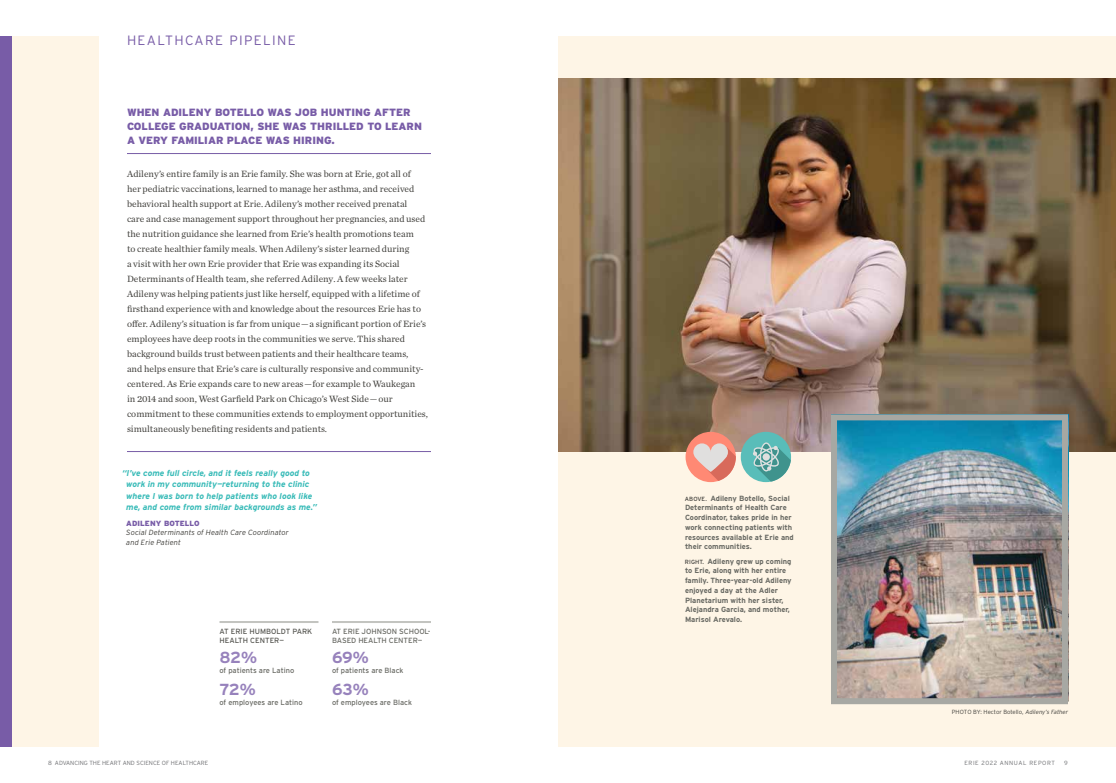
<style>
.page{position:relative;width:1116px;height:783px;background:#fff}
.page>*{position:absolute;margin:0;border:0;box-sizing:border-box;transform-origin:0 0}
.t1{font:700 16px "Interstate";letter-spacing:-.035em;color:#9782bc}
.t2{font:300 13.5px "Interstate";letter-spacing:.1em;color:#785ca7}
.t3{font:900 10.5px/14px "Interstate";color:#785ca7}
.t4{font:9.5px/15px "Chronicle Text G1";color:#403f3b}
.t5{font:italic 700 8.5px/11.5px "Interstate";color:#39bbb8}
.t6{font:700 7.5px/9.8px "Interstate";color:#696a64}
.t7{font:7.5px/9px "Interstate";letter-spacing:-.005em;color:#696a64}
.t8{font:italic 300 7.5px/9.5px "Interstate";letter-spacing:.01em;color:#403f3b}
.t9{font:7.5px/9px "Interstate";color:#565651}
.t10{font:900 7.5px "Interstate";letter-spacing:.01em;color:#785ca7}
.t11{font:300 6px "Interstate";color:#6d6e71}
.t12{font:300 6px "Interstate";color:#403f3b}
.t13{font:300 6px "Interstate";letter-spacing:.1em;color:#6d6e71}
.s1{font-weight:400;font-size:6px;color:#403f3b}
.s2{font-style:italic}
</style>
<div class="page">
<div style="left:558px;top:36px;width:558px;height:711px;background:#fef5e6"></div>
<img style="left:558px;top:78px;width:558px;height:374px">
<div style="left:0;top:36px;width:99px;height:711px;background:#fef5e6"></div>
<div style="left:0;top:36px;width:12px;height:711px;background:#785ca7"></div>
<div style="left:741px;top:432px;width:50px;height:50px;background:#59bdb9;border-radius:50%"></div>
<svg style="left:753px;top:442px;width:38px;height:40px"></svg>
<div style="left:686px;top:432px;width:50px;height:50px;background:#ff8974;border-radius:50%"></div>
<svg style="left:693px;top:443px;width:43px;height:38px"></svg>
<img style="left:838px;top:421px;width:223px;height:276px">
<div style="left:831px;top:414px;width:237px;height:290px;border:6px solid #a7a8a3"></div>
<hr style="left:127px;top:153px;width:304px;height:1px;background:#785ca7">
<hr style="left:127px;top:451px;width:304px;height:1px;background:#785ca7">
<hr style="left:220px;top:621px;width:98px;height:2px;background:#c3c4c0">
<hr style="left:332px;top:621px;width:99px;height:2px;background:#c3c4c0">
<h2 class="t2" style="left:127px;top:33px;width:170px">HEALTHCARE PIPELINE</h2>
<p class="t3" style="left:127px;top:106px;width:297px">WHEN ADILENY BOTELLO WAS JOB HUNTING AFTER<br>COLLEGE GRADUATION, SHE WAS THRILLED TO LEARN<br>A VERY FAMILIAR PLACE WAS HIRING.</p>
<p class="t4" style="left:127px;top:166px;width:302px">Adileny’s entire family is an Erie family. She was born at Erie, got all of<br>her pediatric vaccinations, learned to manage her asthma, and received behavioral health support at Erie. Adileny’s mother received prenatal<br>care and case management support throughout her pregnancies, and used the nutrition guidance she learned from Erie’s health promotions team<br>to create healthier family meals. When Adileny’s sister learned during<br>a visit with her own Erie provider that Erie was expanding its Social Determinants of Health team, she referred Adileny. A few weeks later Adileny was helping patients just like herself, equipped with a lifetime of firsthand experience with and knowledge about the resources Erie has to offer. Adileny’s situation is far from unique—a significant portion of Erie’s employees have deep roots in the communities we serve. This shared background builds trust between patients and their healthcare teams,<br>and helps ensure that Erie’s care is culturally responsive and community&shy;centered. As Erie expands care to new areas—for example to Waukegan<br>in 2014 and soon, West Garfield Park on Chicago’s West Side—our commitment to these communities extends to employment opportunities, simultaneously benefiting residents and patients.</p>
<p class="t5" style="left:126px;top:467px;width:192px;text-indent:-4px">“I’ve come full circle, and it feels really good to work in my community—returning to the clinic where I was born to help patients who look like me, and come from similar backgrounds as me.”</p>
<p class="t10" style="left:126px;top:519px;width:75px">ADILENY BOTELLO</p>
<p class="t8" style="left:126px;top:528px;width:164px">Social Determinants of Health Care Coordinator and Erie Patient</p>
<p class="t9" style="left:220px;top:627px;width:94px">AT ERIE HUMBOLDT PARK<br>HEALTH CENTER—</p>
<h1 class="t1" style="left:220px;top:648px;width:39px">82%</h1>
<p class="t7" style="left:220px;top:666px;width:76px">of patients are Latino</p>
<h1 class="t1" style="left:220px;top:680px;width:38px">72%</h1>
<p class="t7" style="left:220px;top:698px;width:85px">of employees are Latino</p>
<p class="t7" style="left:332px;top:627px;width:100px">AT ERIE JOHNSON SCHOOL-<br>BASED HEALTH CENTER—</p>
<h1 class="t1" style="left:332px;top:648px;width:38px">69%</h1>
<p class="t7" style="left:332px;top:666px;width:73px">of patients are Black</p>
<h1 class="t1" style="left:332px;top:680px;width:38px">63%</h1>
<p class="t7" style="left:332px;top:698px;width:82px">of employees are Black</p>
<p class="t6" style="left:685px;top:493px;width:110px"><span class="s1">ABOVE.</span> Adileny Botello<span class="s2">,</span> Social<br>Determinants of Health Care<br>Coordinator, takes pride in her work connecting patients with resources available at Erie and their communities.</p>
<p class="t6" style="left:685px;top:556px;width:108px"><span class="s1">RIGHT.</span> Adileny grew up coming to Erie, along with her entire family. Three-year-old Adileny enjoyed a day at the Adler<br>Planetarium with her sister,<br>Alejandra Garcia, and mother,<br>Marisol Arevalo.</p>
<p class="t12" style="left:952px;top:708px;width:119px">PHOTO BY: Hector Botello, <span class="s2">Adileny’s Father</span></p>
<p class="t11" style="left:48px;top:759px;width:162px">8 ADVANCING THE HEART AND SCIENCE OF HEALTHCARE</p>
<p class="t13" style="left:964px;top:759px;width:92px">ERIE 2022 ANNUAL REPORT</p>
<p class="t11" style="left:1064px;top:759px;width:5px">9</p>
</div>
